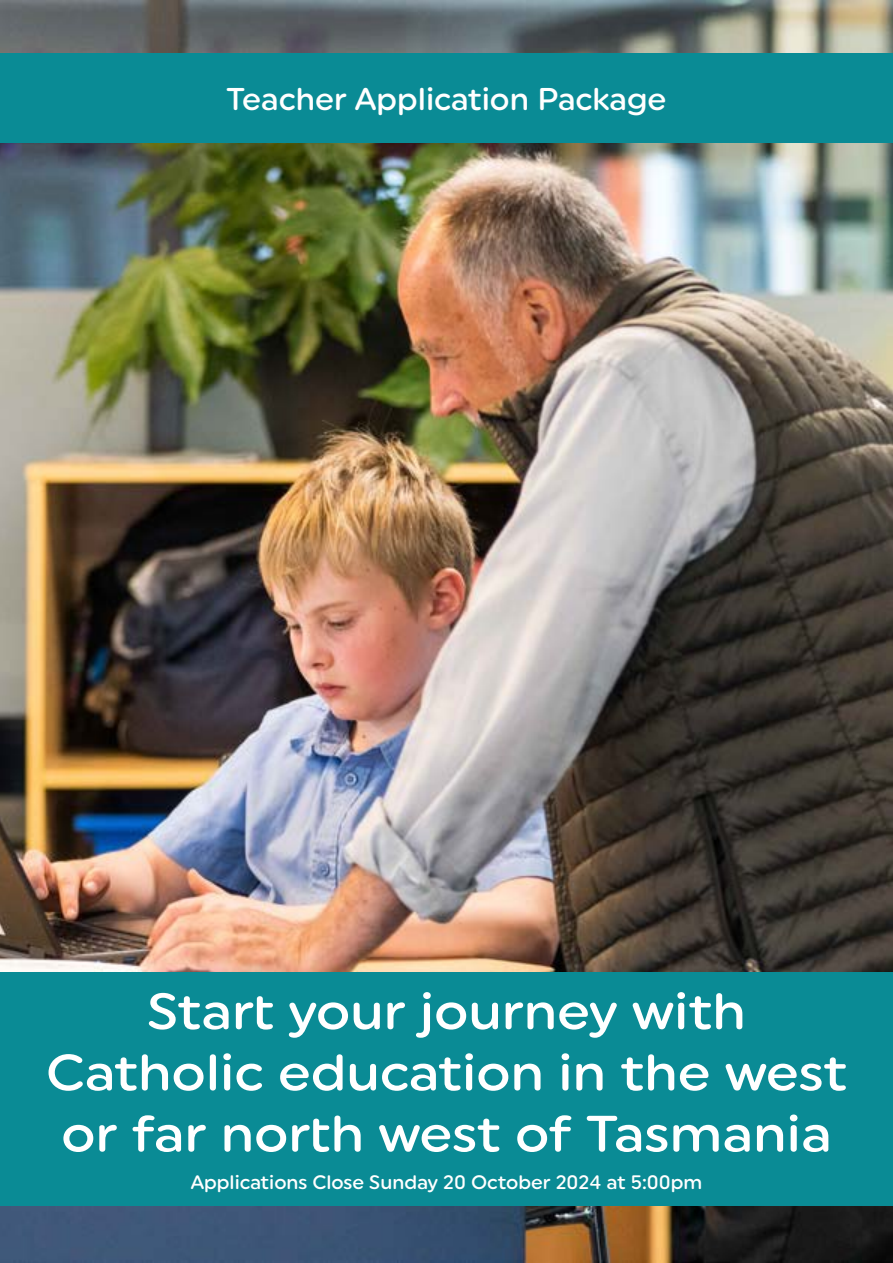
<style>
.page{position:relative;width:893px;height:1263px;background:#fff}
.page>*{position:absolute;margin:0;border:0;box-sizing:border-box;transform-origin:0 0}
.t1{font:500 51px/61.2px "Uniform Rnd";color:#fff;text-align:center;scale:1.07 1}
.t2{font:500 31.5px "Uniform Rnd";color:#fff}
.t3{font:500 19.5px "Uniform Rnd";color:#fff}
</style>
<div class="page">
<img style="left:0;top:0;width:893px;height:1263px">
<div style="left:0;top:53px;width:893px;height:89px;background:#0a8b95"></div>
<div style="left:0;top:972px;width:893px;height:233px;background:#0a8b95"></div>
<p class="t2" style="left:226px;top:81px;width:442px">Teacher Application Package</p>
<p class="t1" style="left:46px;top:980px;width:750px">Start your journey with<br>Catholic education in the west or far north west of Tasmania</p>
<p class="t3" style="left:191px;top:1171px;width:513px">Applications Close Sunday 20 October 2024 at 5:00pm</p>
</div>
